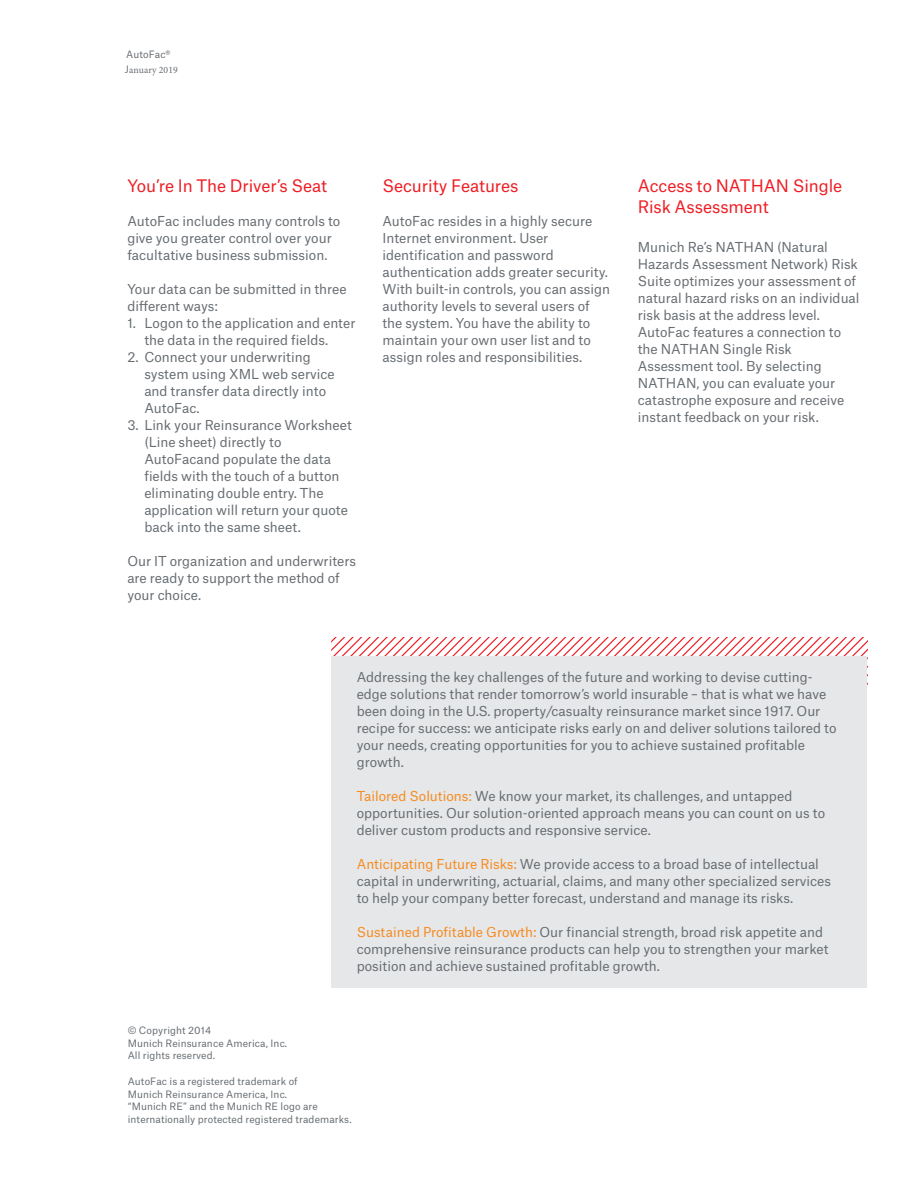
<style>
.page{position:relative;width:918px;height:1188px;background:#fff}
.page>*{position:absolute;margin:0;border:0;box-sizing:border-box;transform-origin:0 0}
._2_Secondary_informa{font:16.5px/21.3px "Munich Re";letter-spacing:-.005em;color:#ee1d23}
._4__Body_MR_8_75_pt{font:13.2px/17px "Munich Re";color:#676d72}
._2_Secondary_informa-2{font:13.2px/17px "Munich Re";color:#676d72}
.MR_6_5_pt_regular{font:9.75px/12.8px "Munich Re";letter-spacing:.01em;color:#676d72}
._6__MR_6_5_pt_regula{font:9.75px "Minion Pro";letter-spacing:.01em;color:#676d72}
._6__MR_6_5_pt_regula-2{font:9.75px "Munich Re";letter-spacing:.01em;color:#676d72}
.s1{font-family:"Munich Re"}
.s2{color:#f68b1f}
</style>
<div class="page">
<svg style="left:332px;top:637px;width:535px;height:19px"></svg>
<div style="left:332px;top:656px;width:535px;height:331px;background:#e6e7e9"></div>
<p class="_6__MR_6_5_pt_regula-2" style="left:126px;top:46px;width:46px">AutoFac®</p>
<p class="_6__MR_6_5_pt_regula" style="left:125px;top:63px;width:54px"><span class="s1">J</span>anuary 2019</p>
<p class="_2_Secondary_informa" style="left:127px;top:173px;width:201px">You’re In The Driver’s Seat</p>
<p class="_2_Secondary_informa-2" style="left:127px;top:211px;width:215px">AutoFac includes many controls to give you greater control over your facultative business submission.</p>
<p class="_4__Body_MR_8_75_pt" style="left:127px;top:279px;width:221px">Your data can be submitted in three different ways:</p>
<p class="_4__Body_MR_8_75_pt" style="left:145px;top:313px;width:212px;text-indent:-17px">1. Logon to the application and enter the data in the required fields.</p>
<p class="_4__Body_MR_8_75_pt" style="left:144px;top:347px;width:192px;text-indent:-17px">2. Connect your underwriting system using XML web service and transfer data directly into<br>AutoFac.</p>
<p class="_4__Body_MR_8_75_pt" style="left:144px;top:415px;width:209px;text-indent:-17px">3. Link your Reinsurance Worksheet (Line sheet) directly to<br>AutoFacand populate the data fields with the touch of a button eliminating double entry. The application will return your quote back into the same sheet.</p>
<p class="_4__Body_MR_8_75_pt" style="left:127px;top:551px;width:230px">Our IT organization and underwriters are ready to support the method of your choice.</p>
<p class="_2_Secondary_informa" style="left:382px;top:173px;width:138px">Security Features</p>
<p class="_4__Body_MR_8_75_pt" style="left:382px;top:211px;width:229px">AutoFac resides in a highly secure Internet environment. User identification and password authentication adds greater security.<br>With built-in controls, you can assign authority levels to several users of the system. You have the ability to maintain your own user list and to assign roles and responsibilities.</p>
<p class="_2_Secondary_informa" style="left:638px;top:173px;width:206px">Access to NATHAN Single<br>Risk Assessment</p>
<p class="_4__Body_MR_8_75_pt" style="left:638px;top:237px;width:223px">Munich Re’s NATHAN (Natural<br>Hazards Assessment Network) Risk<br>Suite optimizes your assessment of natural hazard risks on an individual risk basis at the address level.<br>AutoFac features a connection to the NATHAN Single Risk<br>Assessment tool. By selecting<br>NATHAN, you can evaluate your catastrophe exposure and receive instant feedback on your risk.</p>
<p class="_4__Body_MR_8_75_pt" style="left:357px;top:667px;width:481px">Addressing the key challenges of the future and working to devise cutting&shy;edge solutions that render tomorrow’s world insurable – that is what we have been doing in the U.S. property/casualty reinsurance market since 1917. Our recipe for success: we anticipate risks early on and deliver solutions tailored to your needs, creating opportunities for you to achieve sustained profitable growth.</p>
<p class="_4__Body_MR_8_75_pt" style="left:357px;top:786px;width:470px"><span class="s2">Tailored Solutions:</span> We know your market, its challenges, and untapped opportunities. Our solution-oriented approach means you can count on us to deliver custom products and responsive service.</p>
<p class="_4__Body_MR_8_75_pt" style="left:357px;top:854px;width:476px"><span class="s2">Anticipating Future Risks:</span> We provide access to a broad base of intellectual capital in underwriting, actuarial, claims, and many other specialized services to help your company better forecast, understand and manage its risks.</p>
<p class="_4__Body_MR_8_75_pt" style="left:357px;top:922px;width:473px"><span class="s2">Sustained Profitable Growth:</span> Our financial strength, broad risk appetite and comprehensive reinsurance products can help you to strengthen your market position and achieve sustained profitable growth.</p>
<p class="MR_6_5_pt_regular" style="left:128px;top:1023px;width:85px">© Copyright 2014</p>
<p class="MR_6_5_pt_regular" style="left:128px;top:1036px;width:161px">Munich Reinsurance America, Inc.</p>
<p class="MR_6_5_pt_regular" style="left:128px;top:1048px;width:89px">All rights reserved.</p>
<p class="MR_6_5_pt_regular" style="left:128px;top:1074px;width:172px">AutoFac is a registered trademark of</p>
<p class="MR_6_5_pt_regular" style="left:128px;top:1087px;width:161px">Munich Reinsurance America, Inc.</p>
<p class="MR_6_5_pt_regular" style="left:128px;top:1099px;width:225px">“Munich RE” and the Munich RE logo are internationally protected registered trademarks.</p>
</div>
